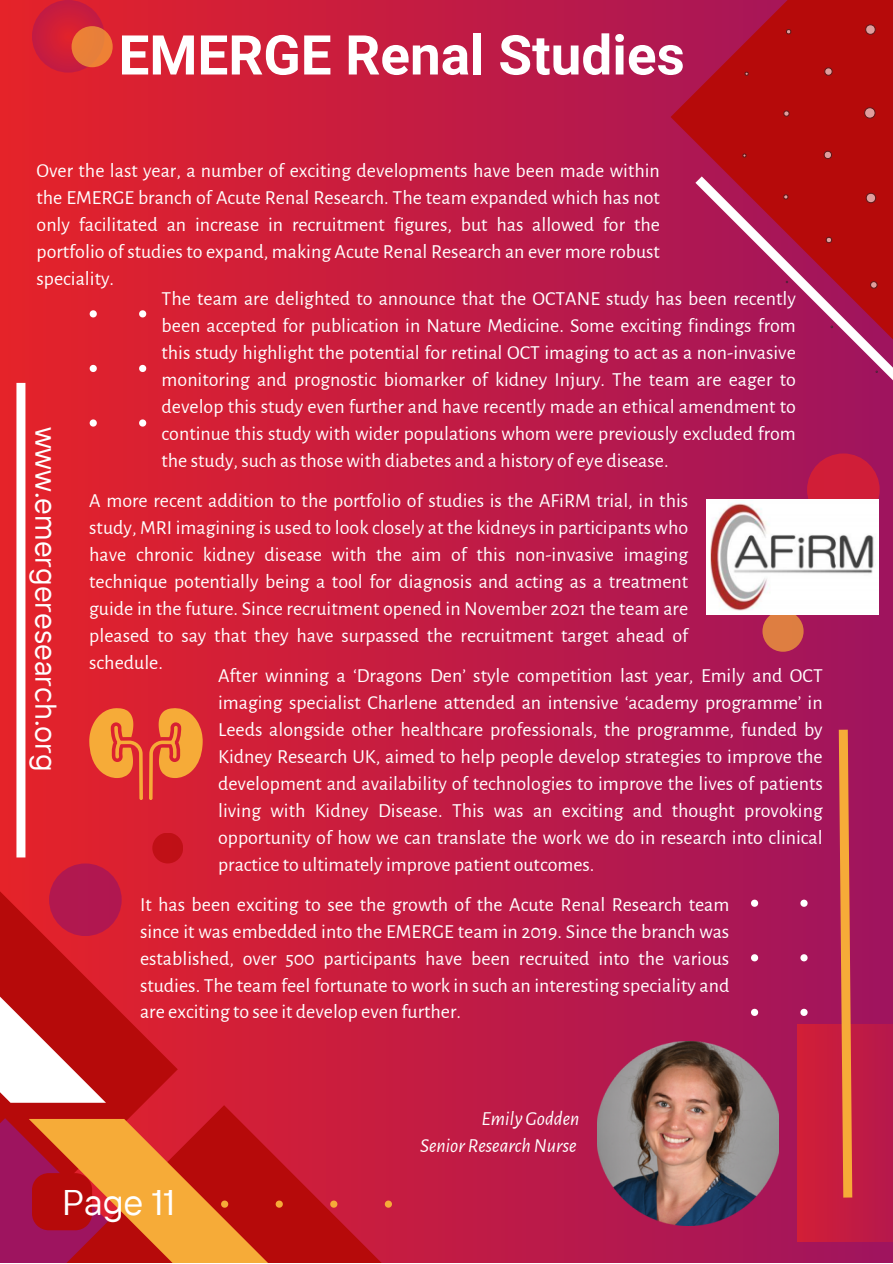
<style>
.page{position:relative;width:893px;height:1264px;background:#fff}
.page>*{position:absolute;margin:0;border:0;box-sizing:border-box;transform-origin:0 0}
.t1{font:700 54.9px "Mardoto";color:#fff}
.t2{font:35.55px "TT Interphases";color:#fff}
.t3{font:30px "TT Interphases";color:#fff}
.t4{font:19.95px/27px "Alegreya Sans";color:#fff;text-align:justify}
.t5{font:italic 19.95px "Alegreya Sans";color:#fff}
</style>
<div class="page">
<div style="left:0;top:0;width:892px;height:1262px;background:linear-gradient(to right,#e52329,#9f155f)"></div>
<svg style="left:0;top:839px;width:178px;height:279px;background:#d31c28"></svg>
<svg style="left:29px;top:1105px;width:390px;height:157px;background:#c61933"></svg>
<svg style="left:200px;top:1118px;width:197px;height:144px;background:#c41f24"></svg>
<svg style="left:0;top:912px;width:106px;height:190px"></svg>
<svg style="left:670px;top:0;width:222px;height:505px;background:#b0143f"></svg>
<svg style="left:685px;top:167px;width:207px;height:332px;background:#ab1a58"></svg>
<svg style="left:742px;top:0;width:150px;height:416px;background:#b2162f"></svg>
<svg style="left:32px;top:0;width:73px;height:73px;background:#cc1d3b"></svg>
<div style="left:72px;top:26px;width:41px;height:41px;background:#ea8038;border-radius:50%"></div>
<svg style="left:800px;top:899px;width:7px;height:7px"></svg>
<svg style="left:800px;top:954px;width:7px;height:7px"></svg>
<svg style="left:800px;top:1008px;width:7px;height:7px"></svg>
<svg style="left:751px;top:899px;width:7px;height:7px"></svg>
<svg style="left:751px;top:954px;width:7px;height:7px"></svg>
<svg style="left:751px;top:1008px;width:7px;height:7px"></svg>
<div style="left:16px;top:383px;width:9px;height:474px;background:#fff"></div>
<div style="left:797px;top:1024px;width:95px;height:217px;background:linear-gradient(to right,#d31f36,#b6184c)"></div>
<svg style="left:834px;top:720px;width:22px;height:486px;background:#ca5147"></svg>
<svg style="left:0;top:1118px;width:200px;height:144px;background:#cc4d33"></svg>
<svg style="left:221px;top:1200px;width:7px;height:7px"></svg>
<svg style="left:275px;top:1200px;width:8px;height:7px"></svg>
<svg style="left:330px;top:1200px;width:7px;height:7px"></svg>
<svg style="left:385px;top:1200px;width:7px;height:7px"></svg>
<svg style="left:139px;top:310px;width:7px;height:7px"></svg>
<svg style="left:139px;top:365px;width:7px;height:7px"></svg>
<svg style="left:139px;top:419px;width:7px;height:7px"></svg>
<svg style="left:90px;top:310px;width:7px;height:7px"></svg>
<svg style="left:90px;top:365px;width:7px;height:7px"></svg>
<svg style="left:90px;top:419px;width:7px;height:7px"></svg>
<div style="left:807px;top:453px;width:72px;height:73px;background:#d11e38;border-radius:50%"></div>
<div style="left:762px;top:610px;width:41px;height:41px;background:#de7e41;border-radius:50%"></div>
<div style="left:49px;top:863px;width:73px;height:73px;background:#b11850;border-radius:50%"></div>
<div style="left:152px;top:832px;width:31px;height:31px;background:#c01016;border-radius:50%"></div>
<img style="left:597px;top:1041px;width:181px;height:184px">
<img style="left:706px;top:499px;width:172px;height:116px">
<svg style="left:149px;top:707px;width:54px;height:93px;background:#e66235"></svg>
<svg style="left:89px;top:706px;width:54px;height:94px;background:#e86233"></svg>
<p class="t1" style="left:118px;top:24px;width:567px">EMERGE Renal Studies</p>
<p class="t4" style="left:37px;top:157px;width:624px">Over the last year, a number of exciting developments have been made within the EMERGE branch of Acute Renal Research. The team expanded which has not only facilitated an increase in recruitment figures, but has allowed for the portfolio of studies to expand, making Acute Renal Research an ever more robust speciality.</p>
<p class="t4" style="left:162px;top:285px;width:635px">The team are delighted to announce that the OCTANE study has been recently been accepted for publication in Nature Medicine. Some exciting findings from this study highlight the potential for retinal OCT imaging to act as a non-invasive monitoring and prognostic biomarker of kidney Injury. The team are eager to develop this study even further and have recently made an ethical amendment to continue this study with wider populations whom were previously excluded from the study, such as those with diabetes and a history of eye disease.</p>
<p class="t4" style="left:89px;top:487px;width:600px">A more recent addition to the portfolio of studies is the AFiRM trial, in this study, MRI imagining is used to look closely at the kidneys in participants who have chronic kidney disease with the aim of this non-invasive imaging technique potentially being a tool for diagnosis and acting as a treatment guide in the future. Since recruitment opened in November 2021 the team are pleased to say that they have surpassed the recruitment target ahead of schedule.</p>
<p class="t4" style="left:218px;top:662px;width:606px">After winning a ‘Dragons Den’ style competition last year, Emily and OCT imaging specialist Charlene attended an intensive ‘academy programme’ in Leeds alongside other healthcare professionals, the programme, funded by Kidney Research UK, aimed to help people develop strategies to improve the development and availability of technologies to improve the lives of patients living with Kidney Disease. This was an exciting and thought provoking opportunity of how we can translate the work we do in research into clinical practice to ultimately improve patient outcomes.</p>
<p class="t4" style="left:140px;top:891px;width:590px">It has been exciting to see the growth of the Acute Renal Research team since it was embedded into the EMERGE team in 2019. Since the branch was established, over 500 participants have been recruited into the various studies. The team feel fortunate to work in such an interesting speciality and are exciting to see it develop even further.</p>
<p class="t3" style="left:66px;top:426px;width:346px;rotate:90deg">www.emergeresearch.org</p>
<p class="t2" style="left:62px;top:1179px;width:115px">Page 11</p>
<p class="t5" style="left:481px;top:1109px;width:99px">Emily Godden</p>
<p class="t5" style="left:420px;top:1136px;width:158px">Senior ResearchNurse</p>
</div>
